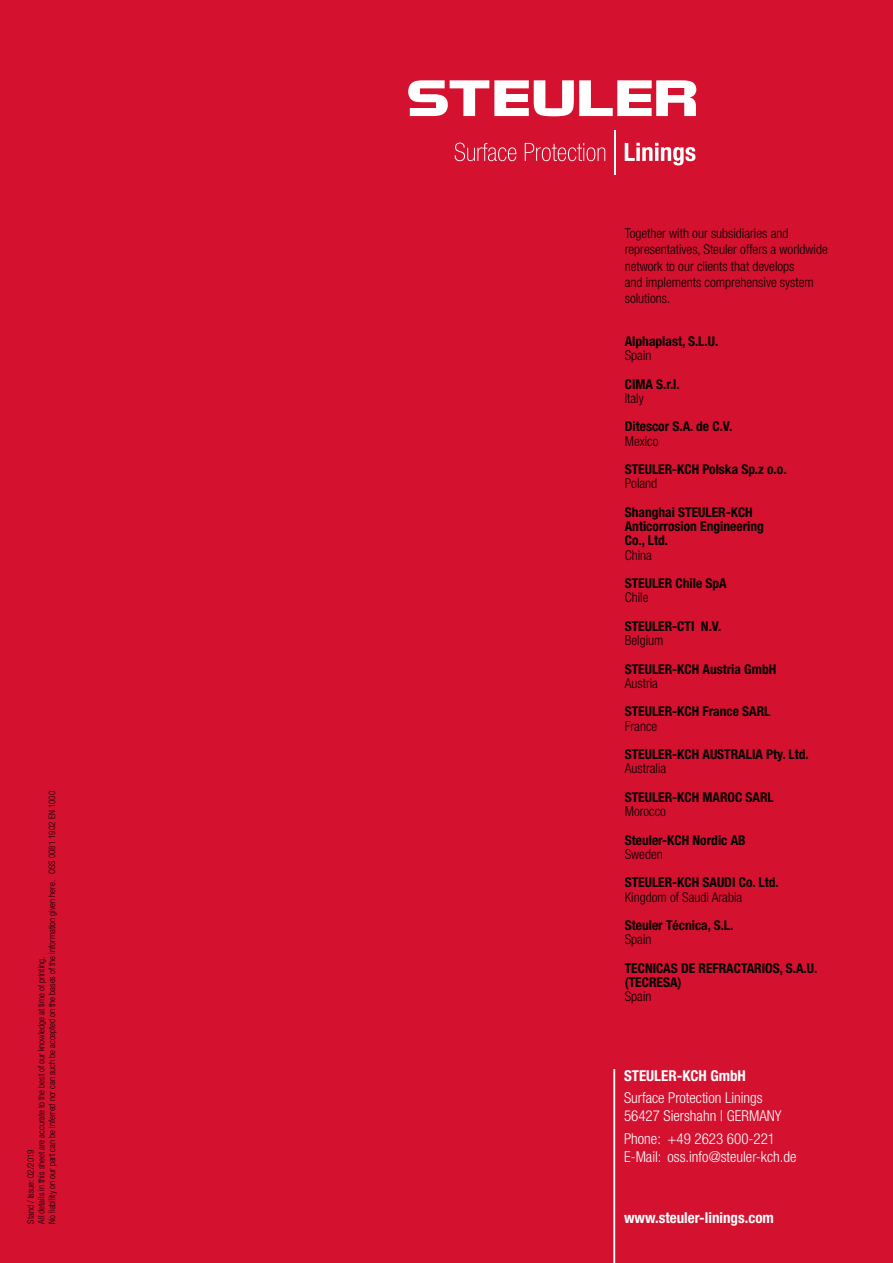
<style>
.page{position:relative;width:893px;height:1263px;background:#d51130}
.page>*{position:absolute;margin:0;border:0;box-sizing:border-box;transform-origin:0 0}
.t1{font:300 condensed 15px/18px "Helvetica Neue";color:#fff}
.t2{font:700 condensed 15px "Helvetica Neue";color:#fff}
.t3{font:700 condensed 13.5px/14.2px "Helvetica Neue";color:#000}
.t4{font:300 condensed 13.5px/16.2px "Helvetica Neue";color:#000}
.t5{font:300 condensed 9px/10.8px "Helvetica Neue LT Std";color:#000}
</style>
<div class="page">
<svg style="left:455px;top:143px;width:61px;height:18px"></svg>
<svg style="left:525px;top:143px;width:80px;height:18px"></svg>
<svg style="left:408px;top:80px;width:288px;height:36px"></svg>
<svg style="left:625px;top:143px;width:70px;height:22px"></svg>
<hr style="left:614px;top:130px;width:2px;height:45px;background:#fff">
<hr style="left:613px;top:1069px;width:2px;height:194px;background:#fff">
<p class="t5" style="left:25px;top:1223px;width:434px;rotate:-90deg">Stand / Issue: 02/2019<br>All details in this sheet are accurate to the best of our knowledge at time of printing.<br>No liability on our part can be inferred nor can such be accepted on the bases of the information given here. OSS 0081 1902 EN 1000</p>
<p class="t4" style="left:625px;top:225px;width:204px">Together with our subsidiaries and representatives, Steuler offers a worldwide network to our clients that develops<br>and implements comprehensive system solutions.</p>
<p class="t3" style="left:625px;top:334px;width:95px">Alphaplast, S.L.U.</p>
<p class="t4" style="left:625px;top:347px;width:28px">Spain</p>
<p class="t3" style="left:625px;top:376px;width:56px">CIMA S.r.l.</p>
<p class="t4" style="left:625px;top:390px;width:21px">Italy</p>
<p class="t3" style="left:625px;top:419px;width:109px">Ditescor S.A. de C.V.</p>
<p class="t4" style="left:625px;top:433px;width:35px">Mexico</p>
<p class="t3" style="left:625px;top:462px;width:163px">STEULER-KCH Polska Sp.z o.o.</p>
<p class="t4" style="left:625px;top:475px;width:34px">Poland</p>
<p class="t3" style="left:625px;top:505px;width:141px">Shanghai STEULER-KCH<br>Anticorrosion Engineering<br>Co., Ltd.</p>
<p class="t4" style="left:625px;top:547px;width:29px">China</p>
<p class="t3" style="left:625px;top:576px;width:103px">STEULER Chile SpA</p>
<p class="t4" style="left:625px;top:589px;width:25px">Chile</p>
<p class="t3" style="left:625px;top:619px;width:98px">STEULER-CTI N.V.</p>
<p class="t4" style="left:625px;top:632px;width:40px">Belgium</p>
<p class="t3" style="left:625px;top:661px;width:153px">STEULER-KCH Austria GmbH</p>
<p class="t4" style="left:625px;top:675px;width:35px">Austria</p>
<p class="t3" style="left:625px;top:704px;width:147px">STEULER-KCH France SARL</p>
<p class="t4" style="left:625px;top:718px;width:34px">France</p>
<p class="t3" style="left:625px;top:747px;width:185px">STEULER-KCH AUSTRALIA Pty. Ltd.</p>
<p class="t4" style="left:625px;top:760px;width:43px">Australia</p>
<p class="t3" style="left:625px;top:790px;width:150px">STEULER-KCH MAROC SARL</p>
<p class="t4" style="left:625px;top:803px;width:43px">Morocco</p>
<p class="t3" style="left:625px;top:832px;width:122px">Steuler-KCH Nordic AB</p>
<p class="t4" style="left:625px;top:846px;width:39px">Sweden</p>
<p class="t3" style="left:625px;top:875px;width:155px">STEULER-KCH SAUDI Co. Ltd.</p>
<p class="t4" style="left:625px;top:889px;width:119px">Kingdom of Saudi Arabia</p>
<p class="t3" style="left:625px;top:918px;width:110px">Steuler Técnica, S.L.</p>
<p class="t4" style="left:625px;top:931px;width:28px">Spain</p>
<p class="t3" style="left:625px;top:961px;width:194px">TECNICAS DE REFRACTARIOS, S.A.U. (TECRESA)</p>
<p class="t4" style="left:625px;top:988px;width:28px">Spain</p>
<p class="t2" style="left:624px;top:1067px;width:123px">STEULER-KCH GmbH</p>
<p class="t1" style="left:624px;top:1089px;width:159px">Surface Protection Linings<br>56427 Siershahn | GERMANY</p>
<p class="t1" style="left:624px;top:1129px;width:174px">Phone: +49 2623 600-221<br>E-Mail: oss.info@steuler-kch.de</p>
<p class="t2" style="left:624px;top:1209px;width:151px">www.steuler-linings.com</p>
</div>
